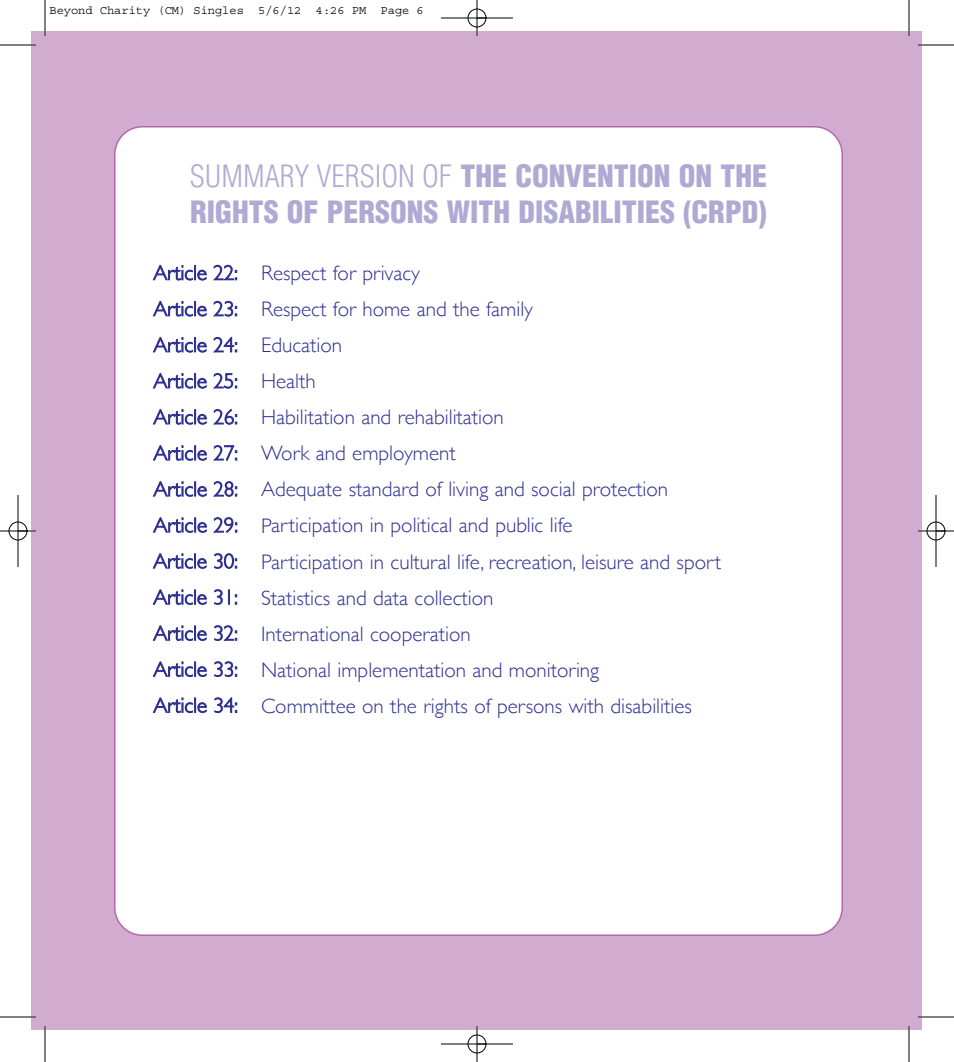
<style>
.page{position:relative;width:954px;height:1062px;background:#fff}
.page>*{position:absolute;margin:0;border:0;box-sizing:border-box;transform-origin:0 0}
.t1{font:900 condensed 30px/36px "Helvetica";color:#afaad3}
.t2{font:300 21px/36px "Gill Sans";color:#2e3092}
.t3{font:12px "Courier Std";color:#000}
.s1{font-weight:300}
</style>
<div class="page">
<div style="left:32px;top:32px;width:890px;height:998px;background:#d2acd0"></div>
<div style="left:114px;top:126px;width:729px;height:810px;background:#fff"></div>
<hr style="left:45px;top:0;width:1px;height:36px;background:#000">
<hr style="left:0;top:45px;width:36px;height:1px;background:#000">
<hr style="left:909px;top:0;width:1px;height:36px;background:#000">
<hr style="left:918px;top:45px;width:36px;height:1px;background:#000">
<hr style="left:45px;top:1026px;width:1px;height:36px;background:#000">
<hr style="left:0;top:1017px;width:36px;height:1px;background:#000">
<hr style="left:909px;top:1026px;width:1px;height:36px;background:#000">
<hr style="left:918px;top:1017px;width:36px;height:1px;background:#000">
<hr style="left:441px;top:18px;width:72px;height:1px;background:#000">
<hr style="left:441px;top:1044px;width:72px;height:1px;background:#000">
<hr style="left:18px;top:495px;width:1px;height:72px;background:#000">
<hr style="left:936px;top:495px;width:1px;height:72px;background:#000">
<hr style="left:477px;top:0;width:1px;height:36px;background:#000">
<hr style="left:477px;top:1026px;width:1px;height:36px;background:#000">
<hr style="left:0;top:531px;width:36px;height:1px;background:#000">
<hr style="left:918px;top:531px;width:36px;height:1px;background:#000">
<div style="left:468px;top:9px;width:18px;height:18px;border:1px solid #000;border-radius:50%"></div>
<div style="left:468px;top:1035px;width:18px;height:18px;border:1px solid #000;border-radius:50%"></div>
<div style="left:9px;top:522px;width:18px;height:18px;border:1px solid #000;border-radius:50%"></div>
<div style="left:927px;top:522px;width:18px;height:18px;border:1px solid #000;border-radius:50%"></div>
<p class="t3" style="left:50px;top:3px;width:376px">Beyond Charity (CM) Singles 5/6/12 4:26 PM Page 6</p>
<h1 class="t1" style="left:190px;top:161px;width:579px"><span class="s1">SUMMARY VERSION OF</span> THE CONVENTION ON THE<br>RIGHTS OF PERSONS WITH DISABILITIES (CRPD)</h1>
<p class="t2" style="left:153px;top:254px;width:569px">Article 22: Respect for privacy<br>Article 23: Respect for home and the family<br>Article 24: Education<br>Article 25: Health<br>Article 26: Habilitation and rehabilitation<br>Article 27: Work and employment<br>Article 28: Adequate standard of living and social protection Article 29: Participation in political and public life<br>Article 30: Participation in cultural life, recreation, leisure and sport Article 31: Statistics and data collection<br>Article 32: International cooperation<br>Article 33: National implementation and monitoring<br>Article 34: Committee on the rights of persons with disabilities</p>
</div>
